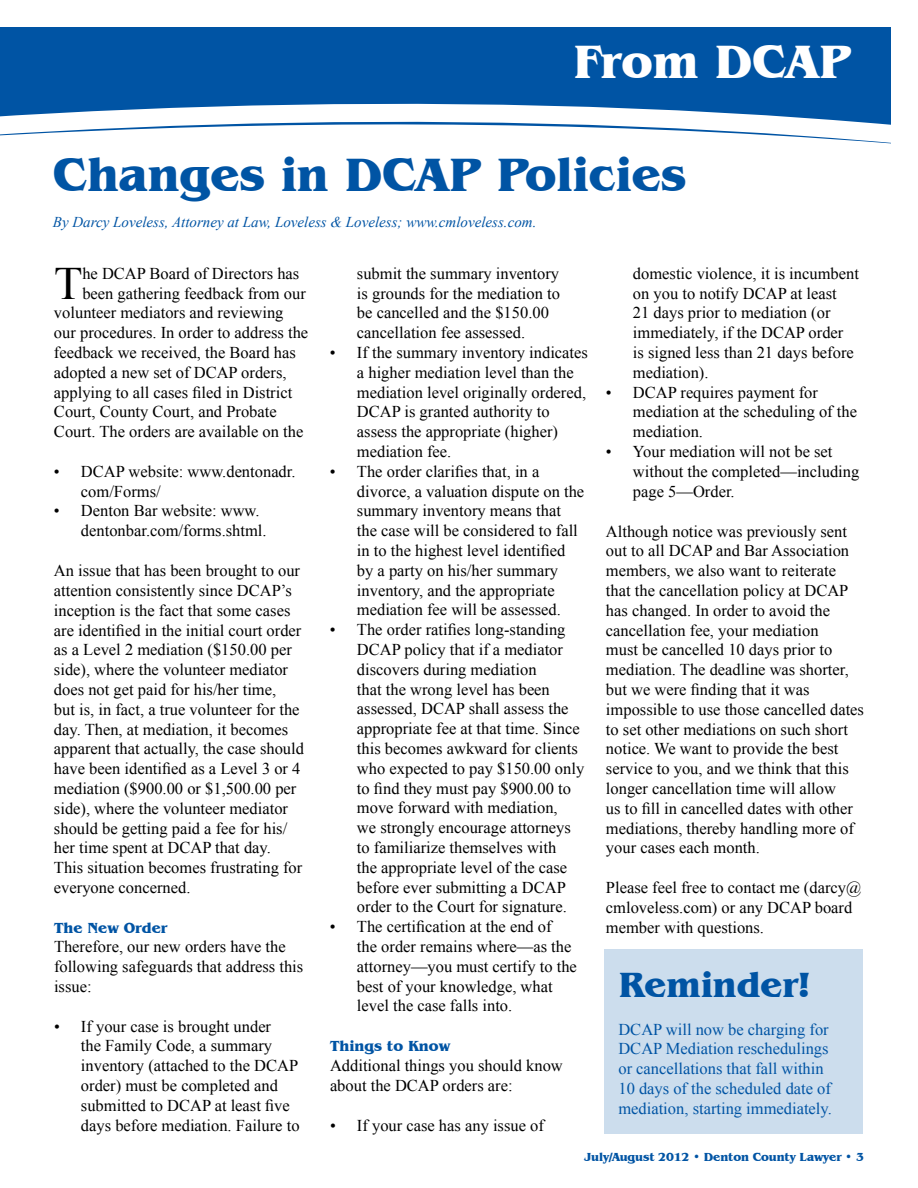
<style>
.page{position:relative;width:918px;height:1188px;background:#fff}
.page>*{position:absolute;margin:0;border:0;box-sizing:border-box;transform-origin:0 0}
.t1{font:700 48px "Benguiat IT Cby BT";color:#0054a4}
.t2{font:700 48px "Benguiat IT Cby BT";color:#fff}
.t3{font:46.35px "Times New Roman";color:#000}
.t4{font:700 36px "Benguiat IT Cby BT";color:#0054a4}
.t5{font:16.5px/19.8px "Times New Roman";color:#000}
.t6{font:16.5px/19.8px "Times New Roman";color:#0054a4}
.t7{font:italic 15px "Times New Roman";color:#0054a4}
.t8{font:700 15px "Benguiat IT Cby BT";color:#0054a4}
.t9{font:700 12px "Benguiat IT Cby BT";letter-spacing:-.01em;color:#0054a4}
</style>
<div class="page">
<svg style="left:0;top:27px;width:891px;height:117px"></svg>
<div style="left:605px;top:949px;width:258px;height:185px;background:#ccdded"></div>
<h1 class="t2" style="left:573px;top:32px;width:279px">From DCAP</h1>
<h1 class="t1" style="left:53px;top:145px;width:635px">Changes in DCAP Policies</h1>
<p class="t7" style="left:53px;top:211px;width:485px">By Darcy Loveless, Attorney at Law, Loveless &amp; Loveless; www.cmloveless.com.</p>
<h2 class="t3" style="left:54px;top:252px;width:30px">T</h2>
<p class="t5" style="left:82px;top:263px;width:219px">he DCAP Board of Directors has</p>
<p class="t5" style="left:82px;top:283px;width:225px">been gathering feedback from our</p>
<p class="t5" style="left:54px;top:303px;width:231px">volunteer mediators and reviewing</p>
<p class="t5" style="left:54px;top:322px;width:256px">our procedures. In order to address the</p>
<p class="t5" style="left:54px;top:342px;width:243px">feedback we received, the Board has</p>
<p class="t5" style="left:54px;top:362px;width:234px">adopted a new set of DCAP orders,</p>
<p class="t5" style="left:54px;top:382px;width:240px">applying to all cases filed in District</p>
<p class="t5" style="left:54px;top:402px;width:224px">Court, County Court, and Probate</p>
<p class="t5" style="left:54px;top:421px;width:251px">Court. The orders are available on the</p>
<p class="t5" style="left:81px;top:461px;width:216px;text-indent:-27px">• DCAP website: www.dentonadr. com/Forms/</p>
<p class="t5" style="left:81px;top:501px;width:187px;text-indent:-27px">• Denton Bar website: www. dentonbar.com/forms.shtml.</p>
<p class="t5" style="left:54px;top:561px;width:252px">An issue that has been brought to our attention consistently since DCAP’s inception is the fact that some cases are identified in the initial court order as a Level 2 mediation ($150.00 per side), where the volunteer mediator does not get paid for his/her time,<br>but is, in fact, a true volunteer for the day. Then, at mediation, it becomes apparent that actually, the case should have been identified as a Level 3 or 4 mediation ($900.00 or $1,500.00 per side), where the volunteer mediator should be getting paid a fee for his/ her time spent at DCAP that day.<br>This situation becomes frustrating for everyone concerned.</p>
<p class="t8" style="left:54px;top:918px;width:115px">The New Order</p>
<p class="t5" style="left:54px;top:937px;width:251px">Therefore, our new orders have the following safeguards that address this issue:</p>
<p class="t5" style="left:81px;top:1016px;width:220px;text-indent:-27px">• If your case is brought under<br>the Family Code, a summary inventory (attached to the DCAP order) must be completed and submitted to DCAP at least five days before mediation. Failure to</p>
<p class="t5" style="left:357px;top:263px;width:205px">submit the summary inventory is grounds for the mediation to be cancelled and the $150.00 cancellation fee assessed.</p>
<p class="t5" style="left:357px;top:342px;width:232px;text-indent:-27px">• If the summary inventory indicates a higher mediation level than the mediation level originally ordered,<br>DCAP is granted authority to assess the appropriate (higher) mediation fee.</p>
<p class="t5" style="left:357px;top:461px;width:229px;text-indent:-27px">• The order clarifies that, in a divorce, a valuation dispute on the summary inventory means that the case will be considered to fall in to the highest level identified by a party on his/her summary inventory, and the appropriate mediation fee will be assessed.</p>
<p class="t5" style="left:357px;top:619px;width:229px;text-indent:-27px">• The order ratifies long-standing<br>DCAP policy that if a mediator discovers during mediation<br>that the wrong level has been assessed, DCAP shall assess the appropriate fee at that time. Since this becomes awkward for clients who expected to pay $150.00 only to find they must pay $900.00 to move forward with mediation,<br>we strongly encourage attorneys to familiarize themselves with<br>the appropriate level of the case before ever submitting a DCAP order to the Court for signature.</p>
<p class="t5" style="left:357px;top:916px;width:221px;text-indent:-27px">• The certification at the end of<br>the order remains where—as the attorney—you must certify to the best of your knowledge, what level the case falls into.</p>
<p class="t8" style="left:330px;top:1037px;width:122px">Things to Know</p>
<p class="t5" style="left:330px;top:1056px;width:234px">Additional things you should know about the DCAP orders are:</p>
<p class="t5" style="left:330px;top:1115px;width:215px">• If your case has any issue of</p>
<p class="t5" style="left:633px;top:263px;width:227px">domestic violence, it is incumbent on you to notify DCAP at least<br>21 days prior to mediation (or immediately, if the DCAP order<br>is signed less than 21 days before mediation).</p>
<p class="t5" style="left:633px;top:382px;width:226px;text-indent:-27px">• DCAP requires payment for mediation at the scheduling of the mediation.</p>
<p class="t5" style="left:633px;top:441px;width:228px;text-indent:-27px">• Your mediation will not be set without the completed—including page 5—Order.</p>
<p class="t5" style="left:606px;top:521px;width:260px">Although notice was previously sent out to all DCAP and Bar Association members, we also want to reiterate that the cancellation policy at DCAP has changed. In order to avoid the cancellation fee, your mediation<br>must be cancelled 10 days prior to mediation. The deadline was shorter, but we were finding that it was impossible to use those cancelled dates to set other mediations on such short notice. We want to provide the best service to you, and we think that this longer cancellation time will allow<br>us to fill in cancelled dates with other mediations, thereby handling more of your cases each month.</p>
<p class="t5" style="left:606px;top:877px;width:257px">Please feel free to contact me (darcy@ cmloveless.com) or any DCAP board member with questions.</p>
<h3 class="t4" style="left:618px;top:962px;width:194px">Reminder!</h3>
<p class="t6" style="left:618px;top:1019px;width:215px">DCAP will now be charging for<br>DCAP Mediation reschedulings or cancellations that fall within<br>10 days of the scheduled date of mediation, starting immediately.</p>
<p class="t9" style="left:584px;top:1150px;width:281px">July/August 2012 • Denton County Lawyer • 3</p>
</div>
